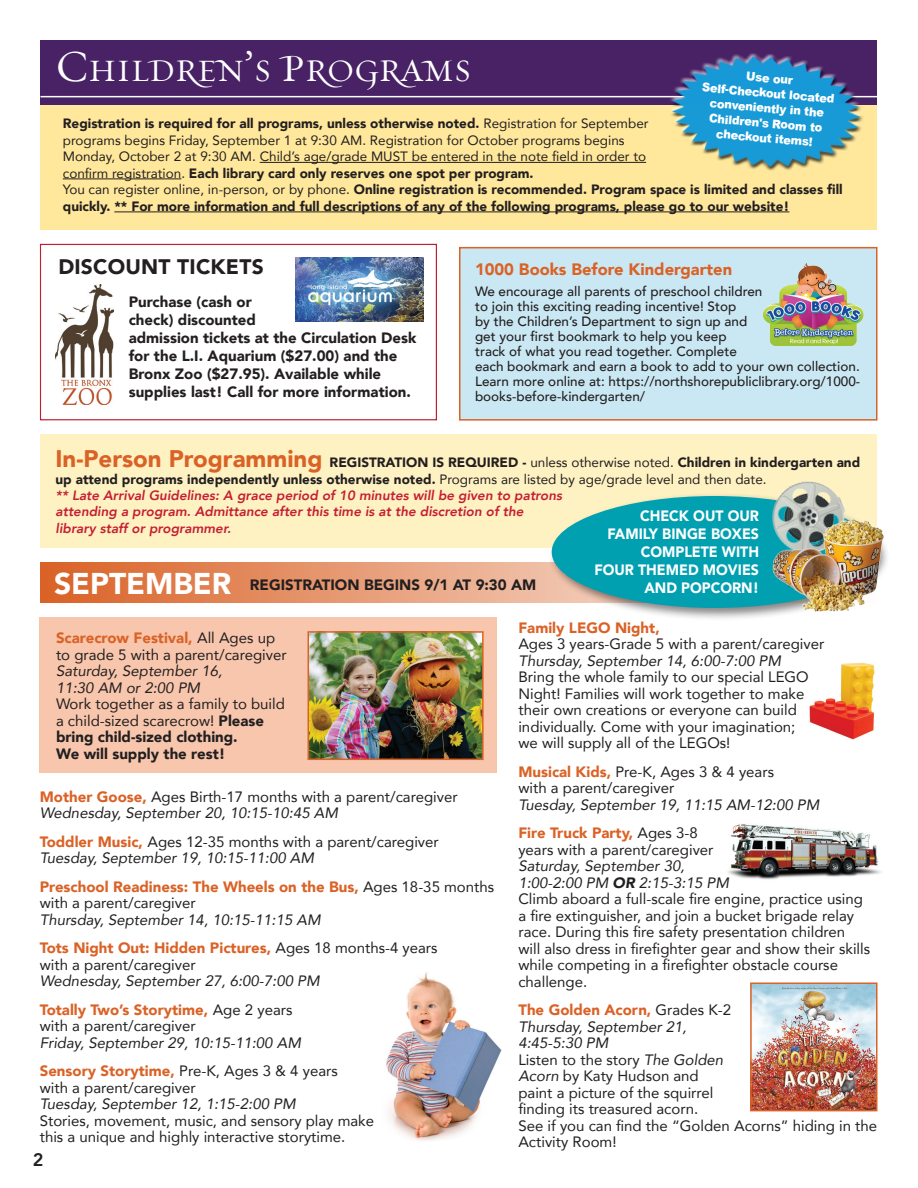
<style>
.page{position:relative;width:918px;height:1188px;background:#fff}
.page>*{position:absolute;margin:0;border:0;box-sizing:border-box;transform-origin:0 0}
.t1{font:31.5px "Natura Swashes";color:#fff}
.t2{font:900 21px "Avenir";letter-spacing:.01em;color:#231f20}
.t3{font:800 18px "Avenir";color:#231f20}
.t4{font:900 16.5px "Avenir";color:#da6226}
.t5{font:15px/16.5px "Avenir";color:#231f20}
.t6{font:italic 15px/28.5px "Avenir";color:#231f20}
.t7{font:900 15px/18px "Avenir";color:#231f20}
.t8{font:900 15px/16.5px "Avenir";color:#da6226}
.t9{font:900 15px/18px "Avenir";color:#fff;text-align:right;scale:.94 1}
.t10{font:900 13.5px/16.5px "Avenir";color:#231f20}
.t11{font:italic 800 13.5px/16.5px "Avenir";color:#c41f32}
.t12{font:500 13.5px/15px "Avenir";color:#231f20}
.t13{font:900 12px/15px "Arial";color:#fff;text-align:center;scale:.95 1}
.s1{font-size:45px}
.s2{font-size:39px}
.s3{font-style:inherit}
.s4{font-weight:400}
.s5{font-weight:900;font-style:normal;font-size:24px;color:#da6226}
.s6{font-weight:900;font-style:normal;color:#231f20}
.s7{font-weight:400;font-style:normal;color:#231f20}
.s8{font-size:30px;color:#fff}
.s9{font-weight:900;color:#da6226}
.s10{font-weight:900;font-style:normal;color:#da6226}
.s11{font-style:normal}
.s12{font-style:italic}
.s13{font-weight:900;font-style:italic}
.s14{font-weight:400;color:#231f20}
</style>
<div class="page">
<img style="left:728px;top:824px;width:154px;height:56px">
<img style="left:386px;top:972px;width:116px;height:169px">
<div style="left:40px;top:617px;width:457px;height:156px;background:#f7c6ac"></div>
<img style="left:311px;top:634px;width:170px;height:123px">
<div style="left:308px;top:631px;width:176px;height:129px;border:2px solid #da6226"></div>
<img style="left:753px;top:985px;width:122px;height:123px">
<div style="left:750px;top:982px;width:128px;height:129px;border:2px solid #da6226"></div>
<svg style="left:40px;top:563px;width:509px;height:40px;background:#e49066"></svg>
<div style="left:40px;top:434px;width:838px;height:113px;background:#fef1c2"></div>
<div style="left:549px;top:493px;width:341px;height:128px;background:#231f20;opacity:.55"></div>
<div style="left:552px;top:496px;width:326px;height:112px;background:#00a0b0;border-radius:50%"></div>
<div style="left:40px;top:101px;width:838px;height:129px;background:#ffe89b"></div>
<div style="left:40px;top:40px;width:838px;height:65px;background:#482264"></div>
<hr style="left:40px;top:96px;width:838px;height:1px;background:#fff">
<hr style="left:260px;top:162px;width:386px;height:1px;background:#231f20">
<hr style="left:63px;top:179px;width:118px;height:1px;background:#231f20">
<hr style="left:114px;top:212px;width:675px;height:1px;background:#231f20">
<div style="left:459px;top:247px;width:419px;height:174px;background:#cae8f3;border:2px solid #da6226"></div>
<img style="left:763px;top:263px;width:101px;height:83px">
<img style="left:663px;top:53px;width:207px;height:118px">
<img style="left:809px;top:662px;width:66px;height:77px">
<img style="left:295px;top:257px;width:128px;height:64px">
<img style="left:55px;top:284px;width:59px;height:120px">
<img style="left:755px;top:481px;width:108px;height:35px">
<img style="left:770px;top:516px;width:116px;height:97px">
<h1 class="t1" style="left:56px;top:52px;width:417px"><span class="s1">C</span>HILDREN<span class="s1">’</span>S <span class="s2">P</span><span class="s3">ROGRAMS</span></h1>
<p class="t10" style="left:63px;top:115px;width:782px">Registration is required for all programs, unless otherwise noted. <span class="s4">Registration for September<br>programs begins Friday, September 1 at 9:30 AM. Registration for October programs begins<br>Monday, October 2 at 9:30 AM. Child’s age/grade MUST be entered in the note field in order to<br>confirm registration.</span> Each library card only reserves one spot per program.<br><span class="s4">You can register online, in-person, or by phone.</span> Online registration is recommended. Program space is limited and classes fill quickly. ** For more information and full descriptions of any of the following programs, please go to our website!</p>
<p class="t13" style="left:704px;top:64px;width:141px;rotate:5deg">Use our<br>Self-Checkout located conveniently in the<br>Children's Room to checkout items!</p>
<h2 class="t2" style="left:58px;top:249px;width:207px">DISCOUNT TICKETS</h2>
<p class="t7" style="left:129px;top:293px;width:289px">Purchase (cash or<br>check) discounted<br>admission tickets at the Circulation Desk for the L.I. Aquarium ($27.00) and the<br>Bronx Zoo ($27.95). Available while supplies last! Call for more information.</p>
<p class="t4" style="left:475px;top:255px;width:259px">1000 Books Before Kindergarten</p>
<p class="t12" style="left:475px;top:283px;width:387px">We encourage all parents of preschool children<br>to join this exciting reading incentive! Stop<br>by the Children’s Department to sign up and<br>get your first bookmark to help you keep<br>track of what you read together. Complete<br>each bookmark and earn a book to add to your own collection.<br>Learn more online at: https://northshorepubliclibrary.org/1000- books-before-kindergarten/</p>
<p class="t11" style="left:56px;top:454px;width:806px"><span class="s5">In-Person Programming</span> <span class="s6">REGISTRATION IS REQUIRED -</span> <span class="s7">unless otherwise noted.</span> <span class="s6">Children in kindergarten and up attend programs independently unless otherwise noted.</span> <span class="s7">Programs are listed by age/grade level and then date.<br></span>** Late Arrival Guidelines: A grace period of 10 minutes will be given to patrons<br>attending a program. Admittance after this time is at the discretion of the<br>library staff or programmer.</p>
<p class="t9" style="left:594px;top:506px;width:177px">CHECK OUT OUR<br>FAMILY BINGE BOXES<br>COMPLETE WITH<br>FOUR THEMED MOVIES<br>AND POPCORN!</p>
<p class="t7" style="left:54px;top:575px;width:484px"><span class="s8">SEPTEMBER</span> REGISTRATION BEGINS 9/1 AT 9:30 AM</p>
<p class="t8" style="left:518px;top:619px;width:143px">Family LEGO Night,</p>
<p class="t5" style="left:518px;top:635px;width:307px">Ages 3 years-Grade 5 with a parent/caregiver</p>
<p class="t6" style="left:518px;top:646px;width:264px">Thursday, September 14, 6:00-7:00 PM</p>
<p class="t5" style="left:518px;top:668px;width:292px">Bring the whole family to our special LEGO Night! Families will work together to make their own creations or everyone can build individually. Come with your imagination; we will supply all of the LEGOs!</p>
<p class="t5" style="left:518px;top:763px;width:257px"><span class="s9">Musical Kids,</span> Pre-K, Ages 3 &amp; 4 years with a parent/caregiver</p>
<p class="t6" style="left:518px;top:790px;width:302px">Tuesday, September 19, 11:15 AM-12:00 PM<br><span class="s10">Fire Truck Party,</span> <span class="s11">Ages 3-8</span></p>
<p class="t5" style="left:518px;top:841px;width:197px">years with a parent/caregiver</p>
<p class="t5" style="left:518px;top:857px;width:353px"><span class="s12">Saturday, September 30,<br>1:00-2:00 PM</span> <span class="s13">OR</span> <span class="s12">2:15-3:15 PM<br></span>Climb aboard a full-scale fire engine, practice using a fire extinguisher, and join a bucket brigade relay race. During this fire safety presentation children will also dress in firefighter gear and show their skills while competing in a firefighter obstacle course challenge.</p>
<p class="t5" style="left:518px;top:1001px;width:360px"><span class="s9">The Golden Acorn,</span> Grades K-2<br><span class="s12">Thursday, September 21,<br>4:45-5:30 PM<br></span>Listen to the story <span class="s12">The Golden<br>Acorn</span> by Katy Hudson and<br>paint a picture of the squirrel<br>finding its treasured acorn.<br>See if you can find the “Golden Acorns” hiding in the<br>Activity Room!</p>
<p class="t5" style="left:56px;top:629px;width:232px"><span class="s9">Scarecrow Festival,</span> All Ages up to grade 5 with a parent/caregiver</p>
<p class="t6" style="left:56px;top:663px;width:168px;line-height:16.5px">Saturday, September 16,<br>11:30 AM or 2:00 PM</p>
<p class="t7" style="left:56px;top:695px;width:230px;line-height:16.5px"><span class="s4">Work together as a family to build a child-sized scarecrow!</span> Please bring child-sized clothing.<br>We will supply the rest!</p>
<p class="t5" style="left:40px;top:788px;width:419px"><span class="s9">Mother Goose,</span> Ages Birth-17 months with a parent/caregiver<br><span class="s12">Wednesday, September 20, 10:15-10:45 AM</span></p>
<p class="t5" style="left:40px;top:833px;width:401px"><span class="s9">Toddler Music,</span> Ages 12-35 months with a parent/caregiver<br><span class="s12">Tuesday, September 19, 10:15-11:00 AM</span></p>
<p class="t8" style="left:40px;top:878px;width:456px">Preschool Readiness: The Wheels on the Bus, <span class="s14">Ages 18-35 months with a parent/caregiver</span></p>
<p class="t6" style="left:40px;top:905px;width:399px">Thursday, September 14, 10:15-11:15 AM<br><span class="s10">Tots Night Out: Hidden Pictures,</span> <span class="s11">Ages 18 months-4 years</span></p>
<p class="t5" style="left:40px;top:956px;width:157px">with a parent/caregiver</p>
<p class="t6" style="left:40px;top:966px;width:281px">Wednesday, September 27, 6:00-7:00 PM<br><span class="s10">Totally Two’s Storytime,</span> <span class="s11">Age 2 years</span></p>
<p class="t5" style="left:40px;top:1017px;width:157px">with a parent/caregiver</p>
<p class="t6" style="left:40px;top:1028px;width:300px">Friday, September 29, 10:15-11:00 AM<br><span class="s10">Sensory Storytime,</span> <span class="s11">Pre-K, Ages 3 &amp; 4 years</span></p>
<p class="t5" style="left:40px;top:1079px;width:157px">with a parent/caregiver</p>
<p class="t6" style="left:40px;top:1089px;width:257px">Tuesday, September 12, 1:15-2:00 PM</p>
<p class="t5" style="left:40px;top:1112px;width:336px">Stories, movement, music, and sensory play make this a unique and highly interactive storytime.</p>
<p class="t3" style="left:33px;top:1145px;width:12px">2</p>
</div>
